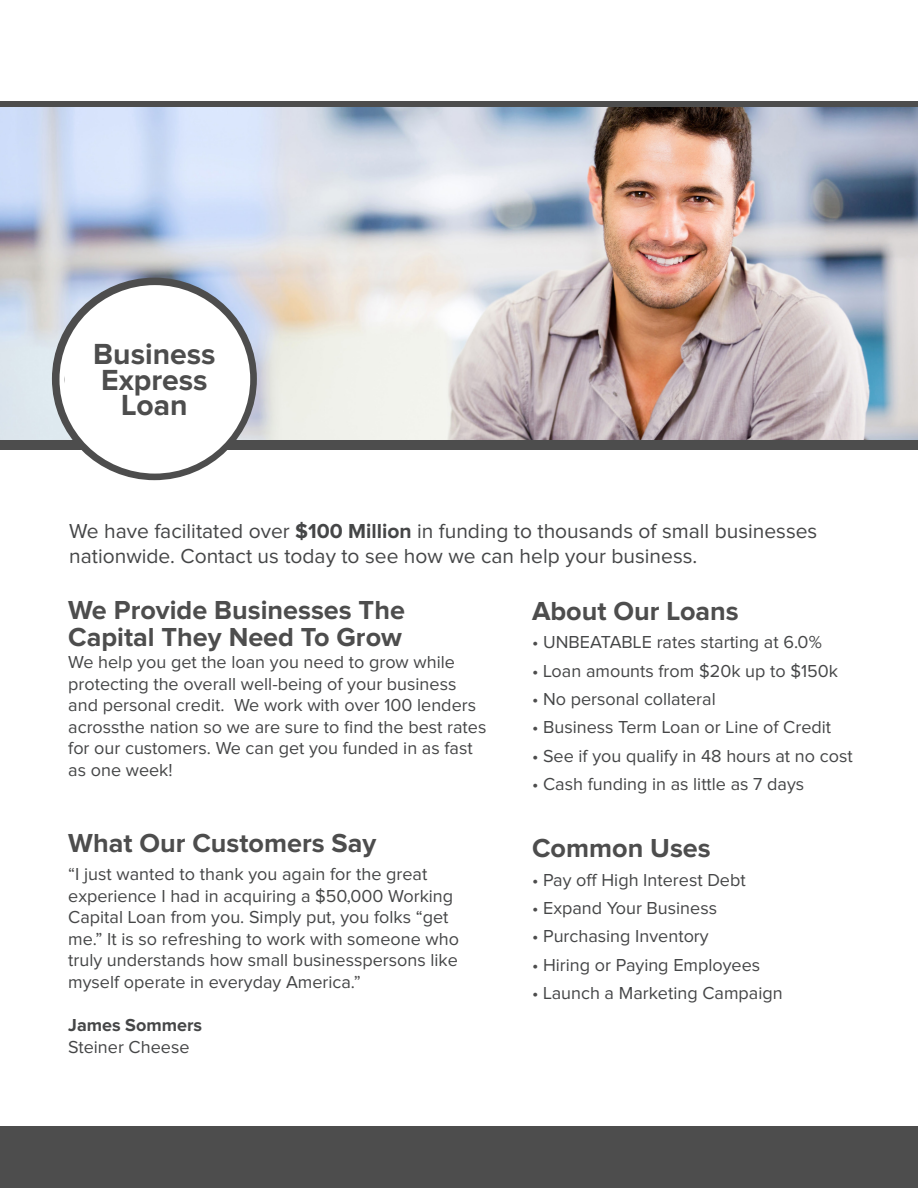
<style>
.page{position:relative;width:918px;height:1188px;background:#fff}
.page>*{position:absolute;margin:0;border:0;box-sizing:border-box;transform-origin:0 0}
.t1{font:700 30.15px/25.5px "Proxima Nova";color:#4d4d4d}
.t2{font:500 29.55px "Gotham";color:#4d4d4d}
.t3{font:700 27px "Proxima Nova";color:#4d4d4d}
.t4{font:21px "Proxima Nova";color:#454647}
.t5{font:18px/21.6px "Proxima Nova";color:#454647}
.t6{font:700 18px "Proxima Nova";color:#454647}
.s1{font-weight:700}
.s2{color:#4d4d4d}
</style>
<div class="page">
<div style="left:1px;top:1127px;width:917px;height:61px;background:#4d4d4d"></div>
<img style="left:0;top:107px;width:917px;height:338px">
<div style="left:1px;top:440px;width:917px;height:10px;background:#4d4d4d"></div>
<div style="left:52px;top:278px;width:205px;height:202px;background:#4d4d4d;border-radius:50%"></div>
<div style="left:60px;top:285px;width:190px;height:189px;background:#fff;border-radius:50%"></div>
<div style="left:0;top:102px;width:918px;height:5px;background:#4d4d4d"></div>
<p class="t1" style="left:93px;top:342px;width:124px">Business<br>Express</p>
<p class="t1" style="left:121px;top:393px;width:68px">Loan</p>
<h2 class="t2" style="left:63px;top:362px;width:183px">Credit Lines</h2>
<p class="t4" style="left:69px;top:519px;width:750px">We have facilitated over <span class="s1">$100 Million</span> in funding to thousands of small businesses</p>
<p class="t4" style="left:69px;top:544px;width:630px">nationwide. Contact us today to see how we can help your business.</p>
<p class="t3" style="left:68px;top:595px;width:338px">We Provide Businesses The</p>
<p class="t3" style="left:68px;top:622px;width:335px">Capital They Need To Grow</p>
<p class="t5" style="left:68px;top:652px;width:390px">We help you get the loan you need to grow while protecting the overall well-being of your business</p>
<p class="t5" style="left:68px;top:695px;width:409px">and personal credit. We work with over 100 lenders</p>
<p class="t5" style="left:68px;top:716px;width:420px">acrossthe nation so we are sure to find the best rates</p>
<p class="t5" style="left:68px;top:738px;width:406px">for our customers. We can get you funded in as fast</p>
<p class="t5" style="left:68px;top:760px;width:106px">as one week!</p>
<p class="t3" style="left:68px;top:827px;width:310px">What Our Customers Say</p>
<p class="t5" style="left:68px;top:864px;width:361px"><span class="s2">“</span>I just wanted to thank you again for the great</p>
<p class="t5" style="left:68px;top:885px;width:387px">experience I had in acquiring a $50,000 Working</p>
<p class="t5" style="left:68px;top:907px;width:382px">Capital Loan from you. Simply put, you folks “get</p>
<p class="t5" style="left:68px;top:928px;width:392px">me.” It is so refreshing to work with someone who</p>
<p class="t5" style="left:68px;top:950px;width:391px">truly understands how small businesspersons like</p>
<p class="t5" style="left:68px;top:972px;width:294px">myself operate in everyday America.<span class="s2">”</span></p>
<p class="t6" style="left:68px;top:1015px;width:135px">James Sommers</p>
<p class="t5" style="left:68px;top:1036px;width:123px">Steiner Cheese</p>
<p class="t3" style="left:532px;top:595px;width:208px">About Our Loans</p>
<p class="t5" style="left:532px;top:632px;width:291px"><span class="s2">•</span> UNBEATABLE rates starting at 6.0%</p>
<p class="t5" style="left:532px;top:660px;width:308px"><span class="s2">•</span> Loan amounts from $20k up to $150k</p>
<p class="t5" style="left:532px;top:689px;width:185px"><span class="s2">•</span> No personal collateral</p>
<p class="t5" style="left:532px;top:717px;width:301px"><span class="s2">•</span> Business Term Loan or Line of Credit</p>
<p class="t5" style="left:532px;top:745px;width:322px"><span class="s2">•</span> See if you qualify in 48 hours at no cost</p>
<p class="t5" style="left:532px;top:774px;width:274px"><span class="s2">•</span> Cash funding in as little as 7 days</p>
<p class="t3" style="left:532px;top:833px;width:180px">Common Uses</p>
<p class="t5" style="left:532px;top:869px;width:215px"><span class="s2">•</span> Pay off High Interest Debt</p>
<p class="t5" style="left:532px;top:898px;width:187px"><span class="s2">•</span> Expand Your Business</p>
<p class="t5" style="left:532px;top:926px;width:178px"><span class="s2">•</span> Purchasing Inventory</p>
<p class="t5" style="left:532px;top:954px;width:230px"><span class="s2">•</span> Hiring or Paying Employees</p>
<p class="t5" style="left:532px;top:983px;width:252px"><span class="s2">•</span> Launch a Marketing Campaign</p>
</div>
